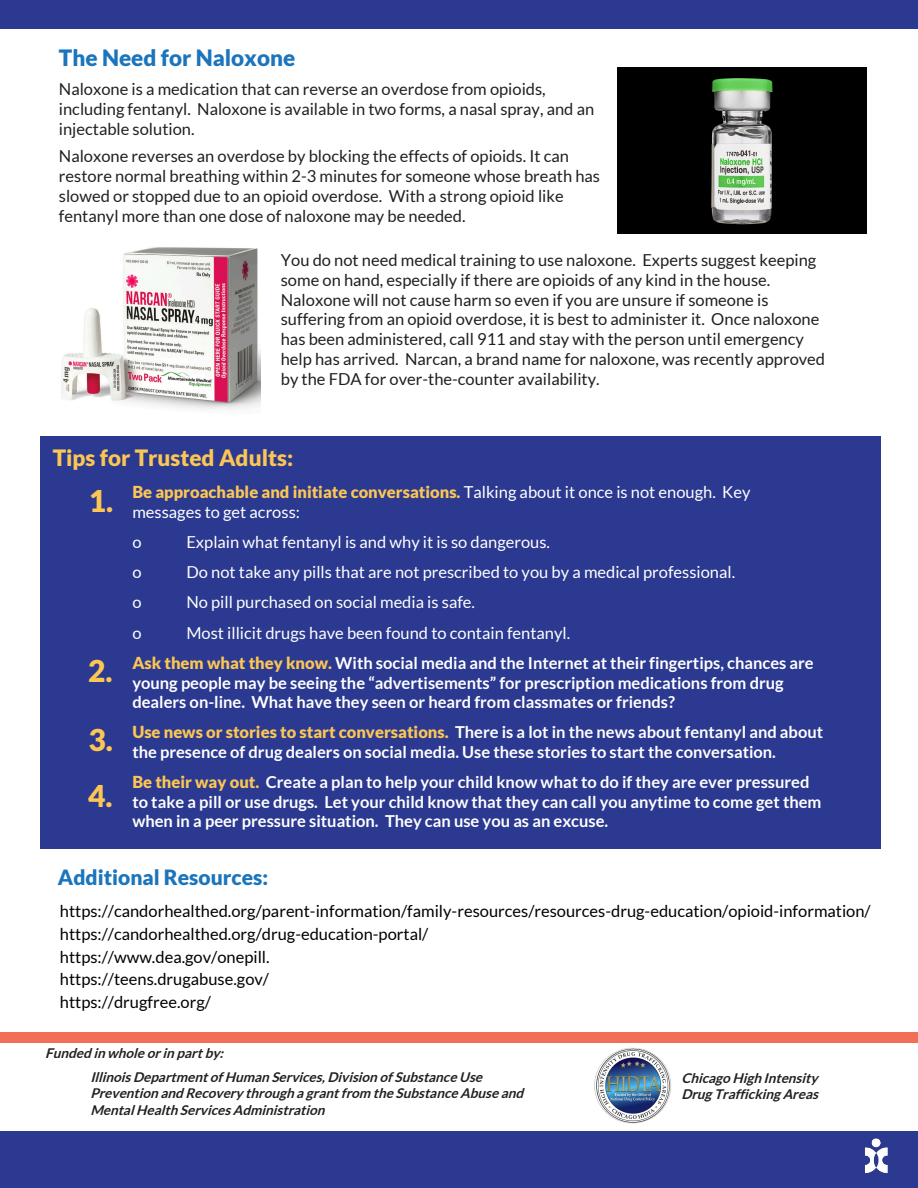
<style>
.page{position:relative;width:918px;height:1188px;background:#fff}
.page>*{position:absolute;margin:0;border:0;box-sizing:border-box;transform-origin:0 0}
.t1{font:900 30px/56.1px "Lato";color:#fbc654}
.t2{font:900 22.5px "Lato";color:#fbc654}
.t3{font:900 22.5px "Lato";color:#1b75bc}
.t4{font:900 21px "Lato";color:#1b75bc}
.t5{font:700 16.5px/19.6px "Lato";color:#fff}
.t6{font:16.5px/19.8px "Lato";color:#221e1f}
.t7{font:16.5px/19.8px "Lato";color:#231f20}
.t8{font:16.5px/19.6px "Lato";color:#fff}
.t9{font:16.5px/22.8px "Lato";color:#000}
.t10{font:italic 700 13.5px/16.2px "Lato";color:#231f20}
.s1{font-weight:900;color:#fbc654}
.s2{font-weight:400}
</style>
<div class="page">
<img style="left:61px;top:247px;width:199px;height:162px">
<img style="left:594px;top:1048px;width:77px;height:76px">
<div style="left:0;top:1033px;width:918px;height:9px;background:#f36e57"></div>
<div style="left:41px;top:436px;width:839px;height:413px;background:#2b3990"></div>
<img style="left:618px;top:67px;width:249px;height:167px">
<div style="left:0;top:0;width:918px;height:28px;background:#2b3990"></div>
<div style="left:0;top:1131px;width:918px;height:57px;background:#2b3990"></div>
<img style="left:850px;top:1131px;width:52px;height:55px">
<h2 class="t3" style="left:59px;top:44px;width:238px">The Need for Naloxone</h2>
<p class="t7" style="left:59px;top:79px;width:537px">Naloxone is a medication that can reverse an overdose from opioids, including fentanyl. Naloxone is available in two forms, a nasal spray, and an injectable solution.</p>
<p class="t7" style="left:59px;top:146px;width:543px">Naloxone reverses an overdose by blocking the effects of opioids. It can restore normal breathing within 2-3 minutes for someone whose breath has slowed or stopped due to an opioid overdose. With a strong opioid like fentanyl more than one dose of naloxone may be needed.</p>
<p class="t6" style="left:281px;top:250px;width:546px">You do not need medical training to use naloxone. Experts suggest keeping some on hand, especially if there are opioids of any kind in the house.<br>Naloxone will not cause harm so even if you are unsure if someone is suffering from an opioid overdose, it is best to administer it. Once naloxone has been administered, call 911 and stay with the person until emergency help has arrived. Narcan, a brand name for naloxone, was recently approved by the FDA for over-the-counter availability.</p>
<h2 class="t2" style="left:53px;top:444px;width:242px">Tips for Trusted Adults:</h2>
<h1 class="t1" style="left:89px;top:473px;width:26px">1.</h1>
<h1 class="t1" style="left:88px;top:642px;width:26px">2.</h1>
<h1 class="t1" style="left:88px;top:711px;width:26px">3.<br>4.</h1>
<p class="t8" style="left:132px;top:482px;width:620px"><span class="s1">Be approachable and initiate conversations.</span> Talking about it once is not enough. Key messages to get across:</p>
<p class="t8" style="left:132px;top:532px;width:11px">o</p>
<p class="t8" style="left:186px;top:532px;width:365px">Explain what fentanyl is and why it is so dangerous.</p>
<p class="t8" style="left:132px;top:562px;width:11px">o</p>
<p class="t8" style="left:186px;top:562px;width:550px">Do not take any pills that are not prescribed to you by a medical professional.</p>
<p class="t8" style="left:132px;top:592px;width:11px">o</p>
<p class="t8" style="left:186px;top:592px;width:290px">No pill purchased on social media is safe.</p>
<p class="t8" style="left:132px;top:623px;width:11px">o</p>
<p class="t5" style="left:132px;top:617px;width:683px;line-height:30.3px;text-indent:54px"><span class="s2">Most illicit drugs have been found to contain fentanyl.<br></span><span class="s1">Ask them what they know.</span> With social media and the Internet at their fingertips, chances are</p>
<p class="t5" style="left:132px;top:672px;width:653px">young people may be seeing the “advertisements” for prescription medications from drug dealers on-line. What have they seen or heard from classmates or friends?</p>
<p class="t5" style="left:132px;top:722px;width:692px"><span class="s1">Use news or stories to start conversations.</span> There is a lot in the news about fentanyl and about the presence of drug dealers on social media. Use these stories to start the conversation.</p>
<p class="t5" style="left:132px;top:772px;width:691px"><span class="s1">Be their way out.</span> Create a plan to help your child know what to do if they are ever pressured to take a pill or use drugs. Let your child know that they can call you anytime to come get them when in a peer pressure situation. They can use you as an excuse.</p>
<p class="t4" style="left:58px;top:865px;width:212px">Additional Resources:</p>
<p class="t9" style="left:60px;top:899px;width:812px">https://candorhealthed.org/parent-information/family-resources/resources-drug-education/opioid-information/ https://candorhealthed.org/drug-education-portal/<br>https://www.dea.gov/onepill.<br>https://teens.drugabuse.gov/<br>https://drugfree.org/</p>
<p class="t10" style="left:90px;top:1042px;width:397px;line-height:23.7px;text-indent:-45px">Funded in wholeorin partby:<br>IllinoisDepartmentofHuman Services,Division ofSubstanceUse</p>
<p class="t10" style="left:90px;top:1085px;width:439px">Prevention and Recovery through agrantfrom theSubstanceAbuseand<br>MentalHealth ServicesAdministration</p>
<p class="t10" style="left:681px;top:1070px;width:142px">Chicago High Intensity<br>DrugTraffickingAreas</p>
</div>
